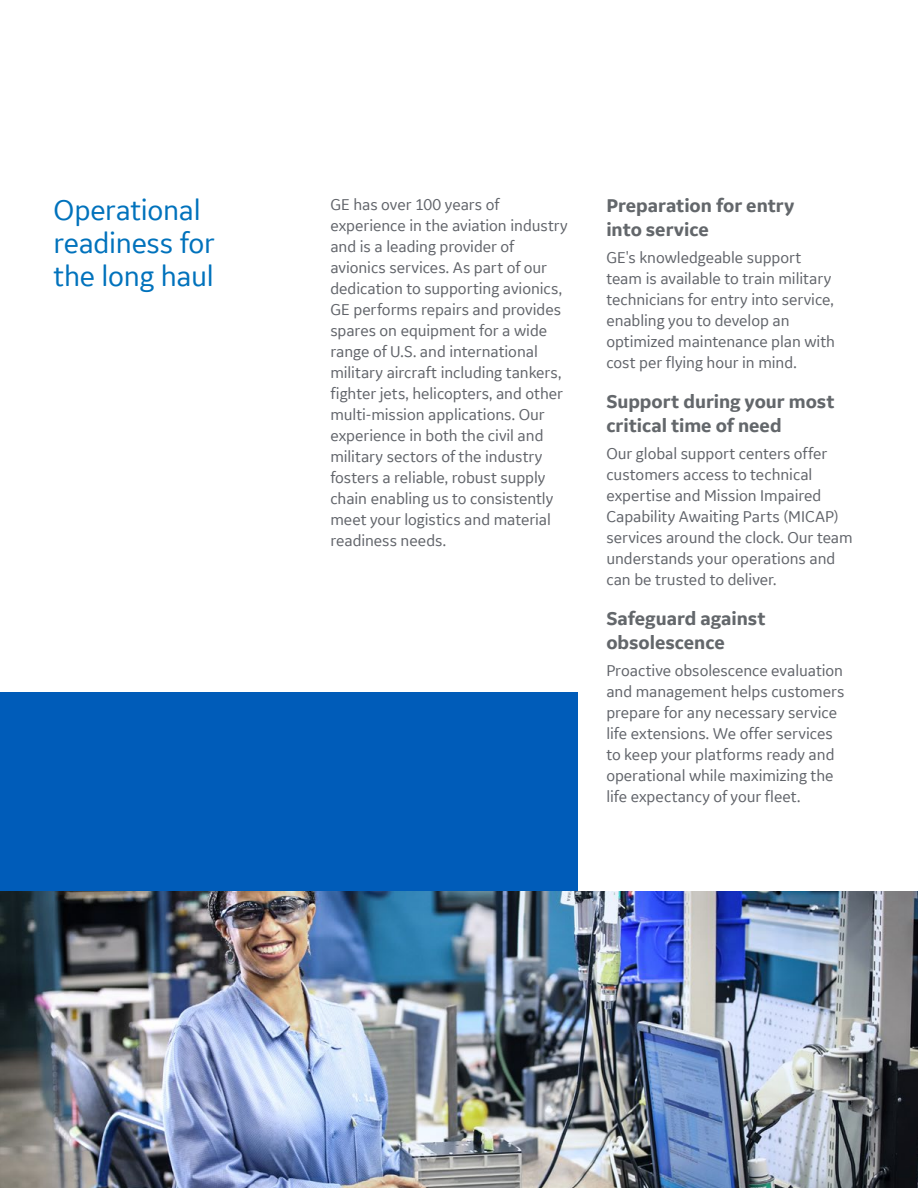
<style>
.page{position:relative;width:918px;height:1188px;background:#fff}
.page>*{position:absolute;margin:0;border:0;box-sizing:border-box;transform-origin:0 0}
.t1{font:30px/33px "GE Inspira Sans";letter-spacing:-.01em;color:#0072bc}
.t2{font:700 19.5px/24px "GE Inspira Sans";letter-spacing:-.005em;color:#63676b}
.t3{font:16.5px/21px "GE Inspira Sans";letter-spacing:-.005em;color:#61646a}
</style>
<div class="page">
<img style="left:0;top:891px;width:918px;height:297px">
<div style="left:0;top:693px;width:578px;height:198px;background:#005cb9"></div>
<p class="t3" style="left:330px;top:193px;width:239px">GE has over 100 years of experience in the aviation industry and is a leading provider of avionics services. As part of our dedication to supporting avionics,<br>GE performs repairs and provides spares on equipment for a wide range of U.S. and international military aircraft including tankers, fighter jets, helicopters, and other multi-mission applications. Our experience in both the civil and military sectors of the industry fosters a reliable, robust supply chain enabling us to consistently meet your logistics and material readiness needs.</p>
<h1 class="t1" style="left:54px;top:193px;width:163px">Operational readiness for the long haul</h1>
<p class="t2" style="left:606px;top:193px;width:190px">Preparation for entry into service</p>
<p class="t3" style="left:606px;top:247px;width:230px">GE's knowledgeable support team is available to train military technicians for entry into service, enabling you to develop an optimized maintenance plan with cost per flying hour in mind.</p>
<p class="t2" style="left:606px;top:389px;width:230px">Support during your most critical time of need</p>
<p class="t3" style="left:606px;top:443px;width:248px">Our global support centers offer customers access to technical expertise and Mission Impaired<br>Capability Awaiting Parts (MICAP) services around the clock. Our team understands your operations and can be trusted to deliver.</p>
<p class="t2" style="left:606px;top:606px;width:161px">Safeguard against obsolescence</p>
<p class="t3" style="left:606px;top:660px;width:240px">Proactive obsolescence evaluation and management helps customers prepare for any necessary service life extensions. We offer services to keep your platforms ready and operational while maximizing the life expectancy of your fleet.</p>
</div>
